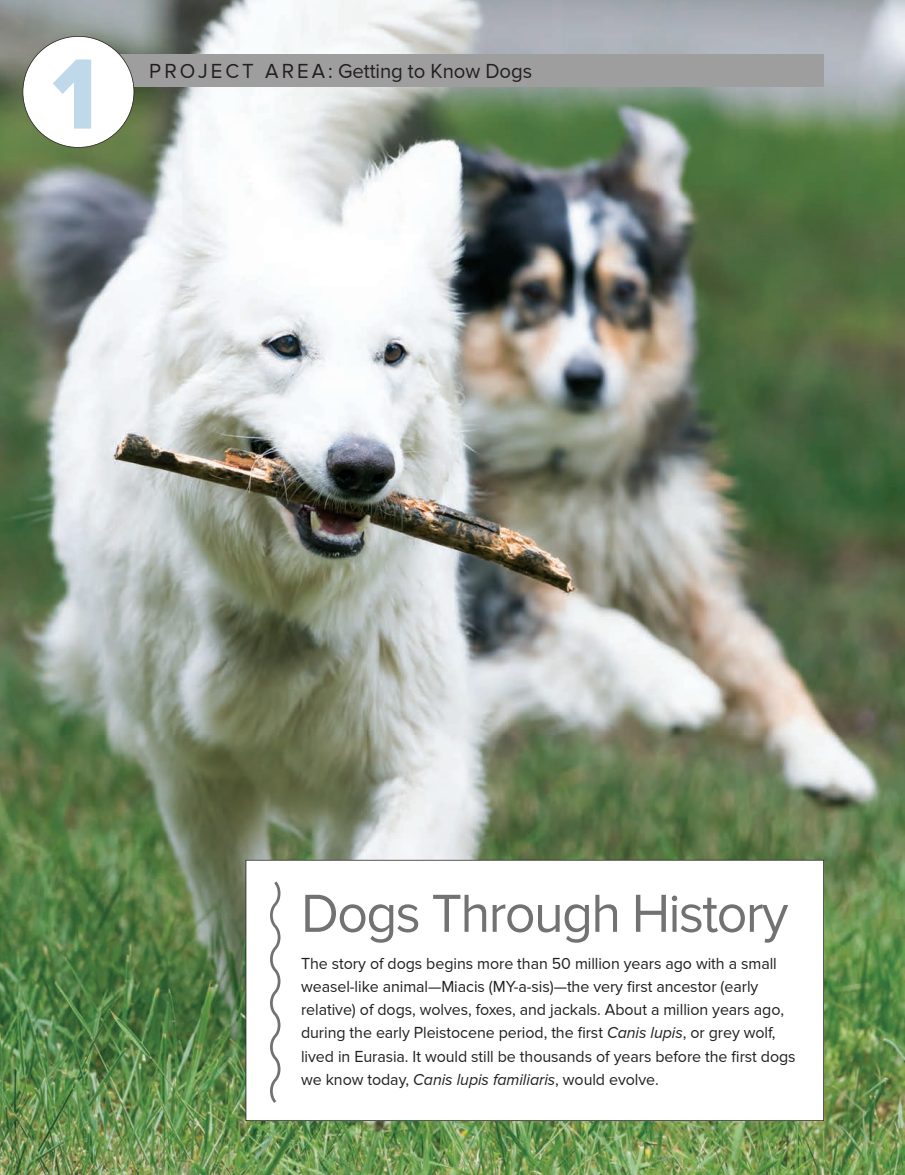
<style>
.page{position:relative;width:905px;height:1175px;background:#fff}
.page>*{position:absolute;margin:0;border:0;box-sizing:border-box;transform-origin:0 0}
.t1{font:103.5px "Proxima Nova Extrabld";color:#bfd8ea}
.t2{font:55.5px "Proxima Nova";letter-spacing:-.03em;color:#717271}
.t3{font:21px "Proxima Nova";letter-spacing:-.005em;color:#231f20}
.t4{font:16.5px/23.2px "Proxima Nova";letter-spacing:-.005em;color:#231f20}
.s1{font-style:italic}
</style>
<div class="page">
<img style="left:0;top:0;width:904px;height:1174px">
<div style="left:40px;top:54px;width:784px;height:32px;background:#9f9e9e"></div>
<svg style="left:22px;top:36px;width:112px;height:112px"></svg>
<svg style="left:245px;top:860px;width:579px;height:260px"></svg>
<svg style="left:268px;top:864px;width:12px;height:238px"></svg>
<h1 class="t1" style="left:52px;top:34px;width:46px">1</h1>
<p class="t3" style="left:149px;top:59px;width:384px">PROJECT AREA: Getting to Know Dogs</p>
<h2 class="t2" style="left:301px;top:881px;width:488px">Dogs Through History</h2>
<p class="t4" style="left:301px;top:951px;width:496px">The story of dogs begins more than 50 million years ago with a small weasel-like animal—Miacis (MY-a-sis)—the very first ancestor (early relative) of dogs, wolves, foxes, and jackals. About a million years ago, during the early Pleistocene period, the first <span class="s1">Canis lupis</span>, or grey wolf, lived in Eurasia. It would still be thousands of years before the first dogs we know today, <span class="s1">Canis lupis familiaris</span>, would evolve.</p>
</div>
